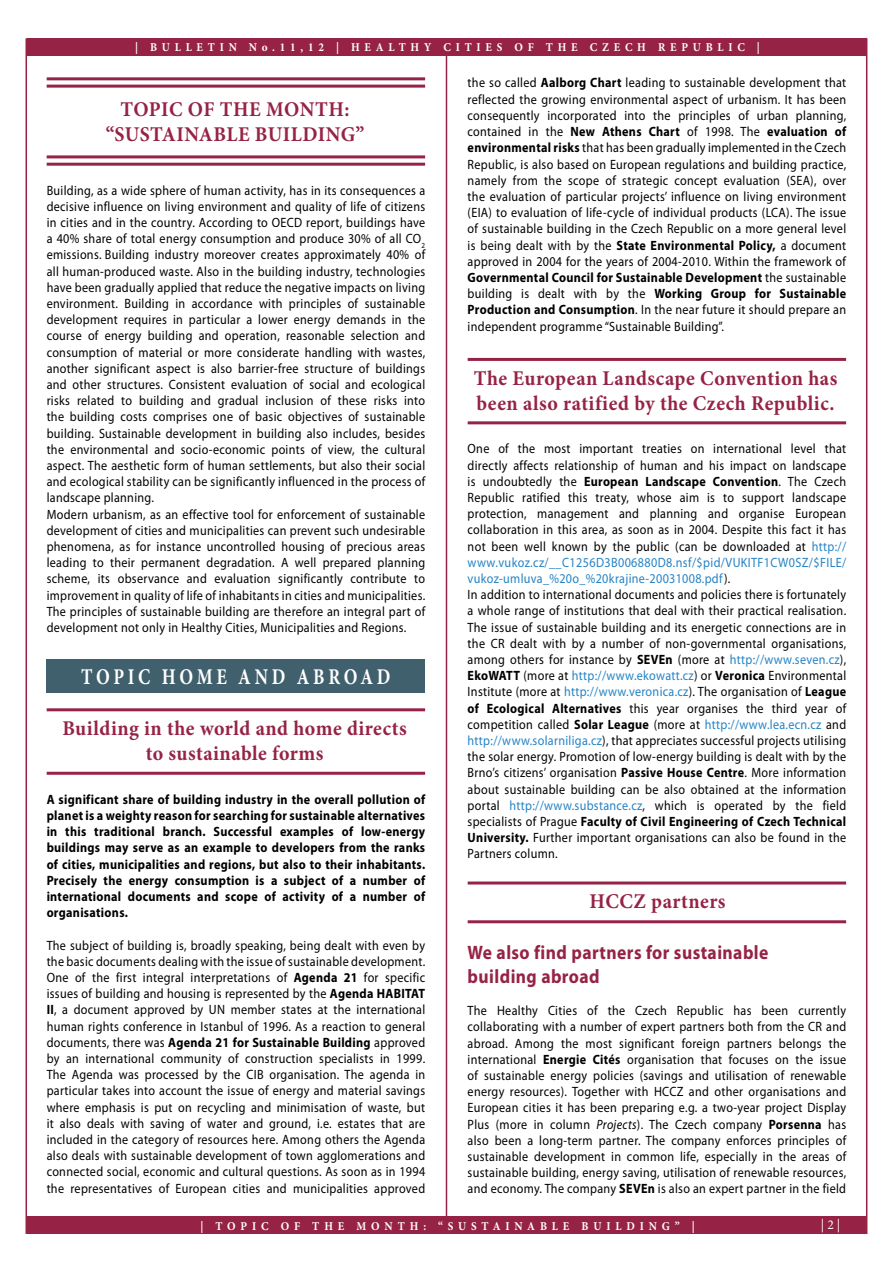
<style>
.page{position:relative;width:893px;height:1263px;background:#fff}
.page>*{position:absolute;margin:0;border:0;box-sizing:border-box;transform-origin:0 0}
.t1{font:700 22.5px "Minion Pro";letter-spacing:.205em;color:#fff;scale:.8 1}
.t2{font:700 21px/25.2px "Minion Pro";letter-spacing:.025em;color:#962346;text-align:center;scale:.95 1}
.t3{font:700 19.5px/23.4px "Myriad Pro";letter-spacing:.025em;color:#962346;scale:.9 1}
.t4{font:13.5px/16.2px "Myriad Pro";letter-spacing:.025em;color:#000;text-align:justify;scale:.9 1}
.t5{font:700 13.5px/16.2px "Myriad Pro";letter-spacing:.025em;color:#000;text-align:justify;scale:.9 1}
.t6{font:13.5px "Minion Pro";color:#fff}
.t7{font:700 12px "Minion Pro";letter-spacing:.43em;color:#fff;scale:.93 1}
.s1{font-weight:700}
.s2{color:#2583c5}
.s3{font-style:italic}
</style>
<div class="page">
<hr style="left:446px;top:55px;width:1px;height:1163px;background:#962346">
<hr style="left:25px;top:38px;width:2px;height:1196px;background:#962346">
<hr style="left:866px;top:38px;width:1px;height:1196px;background:#962346">
<div style="left:27px;top:1217px;width:839px;height:17px;background:#962346"></div>
<div style="left:27px;top:38px;width:839px;height:17px;background:#962346"></div>
<hr style="left:47px;top:85px;width:378px;height:3px;background:#962346">
<hr style="left:47px;top:77px;width:378px;height:3px;background:#962346">
<hr style="left:47px;top:163px;width:378px;height:3px;background:#962346">
<hr style="left:47px;top:155px;width:378px;height:3px;background:#962346">
<div style="left:47px;top:659px;width:378px;height:34px;background:#41606d"></div>
<hr style="left:47px;top:772px;width:378px;height:3px;background:#962346">
<hr style="left:47px;top:708px;width:378px;height:3px;background:#962346">
<hr style="left:468px;top:421px;width:378px;height:3px;background:#962346">
<hr style="left:468px;top:358px;width:378px;height:3px;background:#962346">
<hr style="left:468px;top:920px;width:378px;height:3px;background:#962346">
<hr style="left:468px;top:881px;width:378px;height:3px;background:#962346">
<p class="t7" style="left:135px;top:39px;width:673px">| BULLETIN No.11,12 | HEALTHY CITIES OF THE CZECH REPUBLIC |</p>
<p class="t4" style="left:468px;top:75px;width:422px">the so called <span class="s1">Aalborg Chart</span> leading to sustainable development that reflected the growing environmental aspect of urbanism. It has been consequently incorporated into the principles of urban planning, contained in the <span class="s1">New Athens Chart</span> of 1998. The <span class="s1">evaluation of environmental risks</span> that has been gradually implemented in the Czech Republic, is also based on European regulations and building practice, namely from the scope of strategic concept evaluation (SEA), over the evaluation of particular projects’ influence on living environment (EIA) to evaluation of life-cycle of individual products (LCA). The issue of sustainable building in the Czech Republic on a more general level is being dealt with by the <span class="s1">State Environmental Policy,</span> a document approved in 2004 for the years of 2004-2010. Within the framework of <span class="s1">Governmental Council for Sustainable Development</span> the sustainable building is dealt with by the <span class="s1">Working Group for Sustainable Production and Consumption</span>. In the near future it should prepare an independent programme “Sustainable Building”.</p>
<h2 class="t2" style="left:474px;top:365px;width:384px;text-align:left">The European Landscape Convention has been also ratified by the Czech Republic.</h2>
<p class="t4" style="left:468px;top:440px;width:422px;text-align:left">One of the most important treaties on international level that directly affects relationship of human and his impact on landscape is undoubtedly the <span class="s1">European Landscape Convention</span>. The Czech Republic ratified this treaty, whose aim is to support landscape protection, management and planning and organise European collaboration in this area, as soon as in 2004. Despite this fact it has not been well known by the public (can be downloaded at <span class="s2">http:// www.vukoz.cz/__C1256D3B006880D8.nsf/$pid/VUKITF1CW0SZ/$FILE/ vukoz-umluva_%20o_%20krajine-20031008.pdf</span>).<br>In addition to international documents and policies there is fortunately a whole range of institutions that deal with their practical realisation.<br>The issue of sustainable building and its energetic connections are in the CR dealt with by a number of non-governmental organisations, among others for instance by <span class="s1">SEVEn</span> (more at <span class="s2">http://www.seven.cz</span>), <span class="s1">EkoWATT</span> (more at <span class="s2">http://www.ekowatt.cz</span>) or <span class="s1">Veronica</span> Environmental Institute (more at <span class="s2">http://www.veronica.cz</span>). The organisation of <span class="s1">League of Ecological Alternatives</span> this year organises the third year of competition called <span class="s1">Solar League</span> (more at <span class="s2">http://www.lea.ecn.cz</span> and <span class="s2">http://www.solarniliga.cz</span>), that appreciates successful projects utilising the solar energy. Promotion of low-energy building is dealt with by the Brno’s citizens’ organisation <span class="s1">Passive House Centre</span>. More information about sustainable building can be also obtained at the information portal <span class="s2">http://www.substance.cz</span>, which is operated by the field specialists of Prague <span class="s1">Faculty of Civil Engineering of Czech Technical University.</span> Further important organisations can also be found in the Partners column.</p>
<h2 class="t2" style="left:589px;top:889px;width:145px">HCCZ partners</h2>
<h3 class="t3" style="left:468px;top:940px;width:336px">We also find partners for sustainable building abroad</h3>
<p class="t4" style="left:468px;top:1002px;width:422px">The Healthy Cities of the Czech Republic has been currently collaborating with a number of expert partners both from the CR and abroad. Among the most significant foreign partners belongs the international <span class="s1">Energie Cités</span> organisation that focuses on the issue of sustainable energy policies (savings and utilisation of renewable energy resources). Together with HCCZ and other organisations and European cities it has been preparing e.g. a two-year project Display Plus (more in column <span class="s3">Projects</span>). The Czech company <span class="s1">Porsenna</span> has also been a long-term partner. The company enforces principles of sustainable development in common life, especially in the areas of sustainable building, energy saving, utilisation of renewable resources, and economy. The company <span class="s1">SEVEn</span> is also an expert partner in the field</p>
<p class="t6" style="left:821px;top:1216px;width:21px">| 2 |</p>
<h2 class="t2" style="left:106px;top:96px;width:274px">TOPIC OF THE MONTH: “SUSTAINABLE BUILDING”</h2>
<p class="t4" style="left:47px;top:182px;width:422px;text-align:left">Building, as a wide sphere of human activity, has in its consequences a decisive influence on living environment and quality of life of citizens in cities and in the country. According to OECD report, buildings have a 40% share of total energy consumption and produce 30% of all CO<sub>2 </sub>emissions. Building industry moreover creates approximately 40% of all human-produced waste. Also in the building industry, technologies have been gradually applied that reduce the negative impacts on living environment. Building in accordance with principles of sustainable development requires in particular a lower energy demands in the course of energy building and operation, reasonable selection and consumption of material or more considerate handling with wastes, another significant aspect is also barrier-free structure of buildings and other structures. Consistent evaluation of social and ecological risks related to building and gradual inclusion of these risks into the building costs comprises one of basic objectives of sustainable building. Sustainable development in building also includes, besides the environmental and socio-economic points of view, the cultural aspect. The aesthetic form of human settlements, but also their social and ecological stability can be significantly influenced in the process of landscape planning.<br>Modern urbanism, as an effective tool for enforcement of sustainable development of cities and municipalities can prevent such undesirable phenomena, as for instance uncontrolled housing of precious areas leading to their permanent degradation. A well prepared planning scheme, its observance and evaluation significantly contribute to improvement in quality of life of inhabitants in cities and municipalities.<br>The principles of sustainable building are therefore an integral part of development not only in Healthy Cities, Municipalities and Regions.</p>
<h1 class="t1" style="left:81px;top:661px;width:388px">TOPIC HOME AND ABROAD</h1>
<h2 class="t2" style="left:62px;top:715px;width:364px">Building in the world and home directs to sustainable forms</h2>
<p class="t5" style="left:47px;top:791px;width:422px">A significant share of building industry in the overall pollution of planet is a weighty reason for searching for sustainable alternatives in this traditional branch. Successful examples of low-energy buildings may serve as an example to developers from the ranks of cities, municipalities and regions, but also to their inhabitants.<br>Precisely the energy consumption is a subject of a number of international documents and scope of activity of a number of organisations.</p>
<p class="t4" style="left:47px;top:937px;width:422px">The subject of building is, broadly speaking, being dealt with even by the basic documents dealing with the issue of sustainable development.<br>One of the first integral interpretations of <span class="s1">Agenda 21</span> for specific issues of building and housing is represented by the <span class="s1">Agenda HABITAT II</span>, a document approved by UN member states at the international human rights conference in Istanbul of 1996. As a reaction to general documents, there was <span class="s1">Agenda 21 for Sustainable Building</span> approved by an international community of construction specialists in 1999.<br>The Agenda was processed by the CIB organisation. The agenda in particular takes into account the issue of energy and material savings where emphasis is put on recycling and minimisation of waste, but it also deals with saving of water and ground, i.e. estates that are included in the category of resources here. Among others the Agenda also deals with sustainable development of town agglomerations and connected social, economic and cultural questions. As soon as in 1994 the representatives of European cities and municipalities approved</p>
<p class="t7" style="left:200px;top:1218px;width:41px">| Topic</p>
<p class="t7" style="left:281px;top:1218px;width:12px">of</p>
<p class="t7" style="left:312px;top:1218px;width:13px">the</p>
<p class="t7" style="left:357px;top:1218px;width:15px">month</p>
<p class="t7" style="left:423px;top:1218px;width:293px">: “SUSTAINABLE BUILDING” |</p>
</div>
